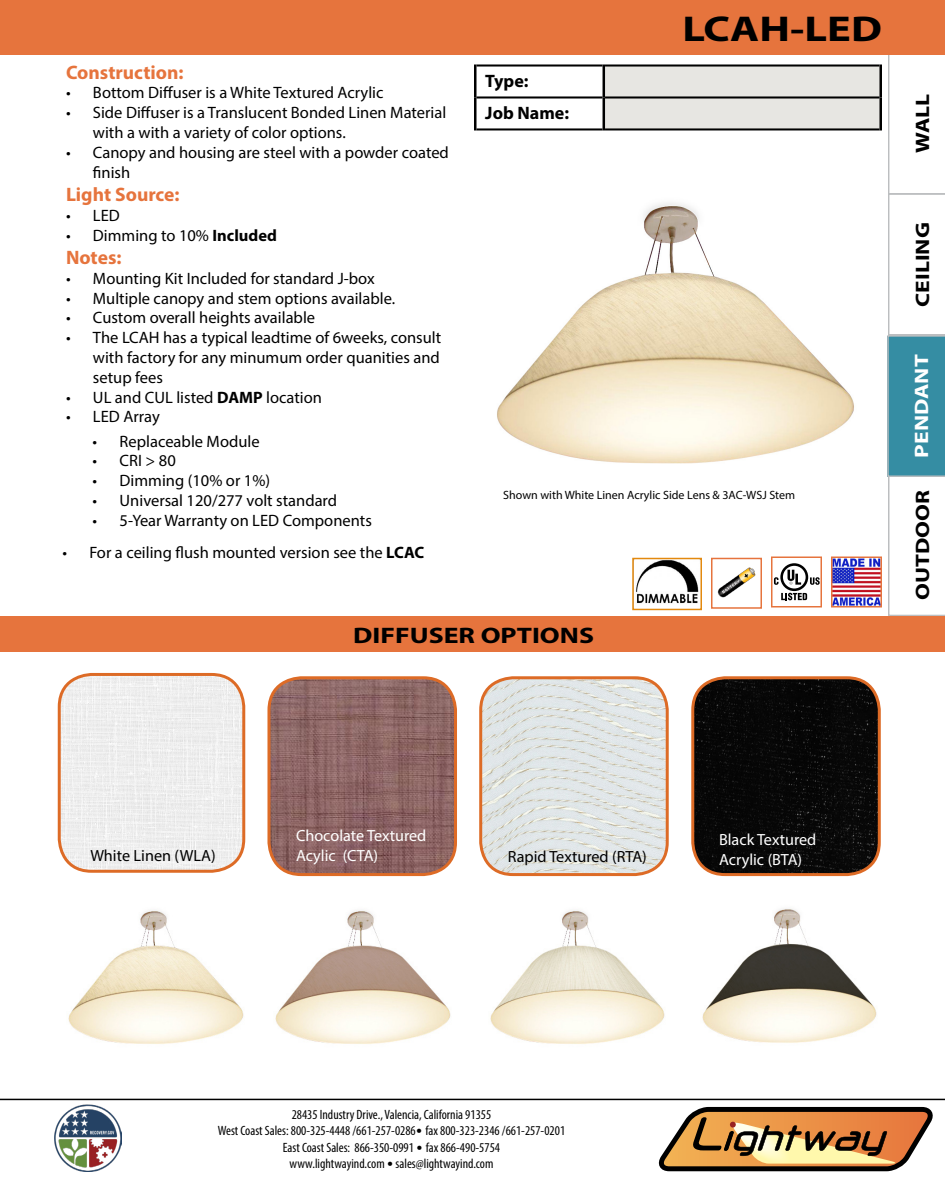
<style>
.page{position:relative;width:945px;height:1188px;background:#fff}
.page>*{position:absolute;margin:0;border:0;box-sizing:border-box;transform-origin:0 0}
.t1{font:700 36px "Myriad Pro";color:#000;scale:1.24 1}
.t2{font:700 22.5px "Myriad Pro";color:#000;scale:1.24 1}
.t3{font:700 19.5px "Myriad Pro";color:#e6743d}
.t4{font:700 19.5px "Myriad Pro";color:#000;scale:1.21 1}
.t5{font:700 19.5px "Myriad Pro";color:#fff;scale:1.21 1}
.t6{font:700 18px/32px "Myriad Pro";color:#000}
.t7{font:16.5px/19.8px "Myriad Pro";color:#000}
.t8{font:16.2px/19.5px "Myriad Pro";color:#fff}
.t9{font:16.2px "Myriad Pro";color:#000}
.t10{font:condensed 13.5px/16.2px "Myriad Pro";color:#000;text-align:center}
.t11{font:12px "Myriad Pro";color:#000}
.s1{font-weight:700}
.s2{font-family:"Calibri";font-stretch:normal}
</style>
<div class="page">
<div style="left:605px;top:67px;width:274px;height:61px;background:#e7e6e2"></div>
<hr style="left:477px;top:64px;width:126px;height:3px;background:#000">
<hr style="left:605px;top:64px;width:274px;height:3px;background:#000">
<hr style="left:477px;top:96px;width:126px;height:3px;background:#000">
<hr style="left:605px;top:96px;width:274px;height:3px;background:#000">
<hr style="left:477px;top:128px;width:126px;height:2px;background:#000">
<hr style="left:605px;top:128px;width:274px;height:2px;background:#000">
<hr style="left:474px;top:65px;width:3px;height:32px;background:#000">
<hr style="left:603px;top:65px;width:2px;height:32px;background:#000">
<hr style="left:879px;top:65px;width:3px;height:32px;background:#000">
<hr style="left:474px;top:97px;width:3px;height:33px;background:#000">
<hr style="left:603px;top:97px;width:2px;height:33px;background:#000">
<hr style="left:879px;top:97px;width:3px;height:33px;background:#000">
<div style="left:0;top:0;width:945px;height:54px;background:#e6743d"></div>
<div style="left:0;top:616px;width:945px;height:36px;background:#e6743d"></div>
<img style="left:59px;top:674px;width:185px;height:197px">
<div style="left:58px;top:673px;width:187px;height:200px;border:3px solid #dd6b26;border-radius:32px"></div>
<img style="left:271px;top:678px;width:185px;height:197px">
<div style="left:267px;top:676px;width:190px;height:200px;border:3px solid #dd6b26;border-radius:32px"></div>
<img style="left:481px;top:678px;width:186px;height:197px">
<div style="left:479px;top:676px;width:190px;height:200px;border:3px solid #dd6b26;border-radius:32px"></div>
<hr style="left:0;top:1099px;width:945px;height:1px;background:#000">
<img style="left:636px;top:561px;width:63px;height:43px">
<div style="left:632px;top:558px;width:70px;height:52px;border:2px solid #e3890e"></div>
<img style="left:717px;top:567px;width:39px;height:31px">
<div style="left:711px;top:558px;width:51px;height:51px;border:2px solid #e6743d"></div>
<img style="left:834px;top:559px;width:45px;height:46px">
<div style="left:831px;top:556px;width:51px;height:52px;border:2px solid #e6743d"></div>
<svg style="left:781px;top:593px;width:26px;height:7px"></svg>
<svg style="left:810px;top:577px;width:9px;height:8px"></svg>
<svg style="left:780px;top:563px;width:28px;height:28px"></svg>
<svg style="left:783px;top:566px;width:23px;height:23px"></svg>
<svg style="left:788px;top:570px;width:13px;height:15px"></svg>
<svg style="left:774px;top:577px;width:5px;height:8px"></svg>
<div style="left:771px;top:556px;width:51px;height:52px;border:2px solid #e6743d"></div>
<img style="left:693px;top:678px;width:186px;height:197px">
<div style="left:691px;top:676px;width:190px;height:200px;border:3px solid #dd6b26;border-radius:32px"></div>
<img style="left:68px;top:910px;width:176px;height:134px">
<img style="left:275px;top:910px;width:176px;height:134px">
<img style="left:490px;top:910px;width:175px;height:134px">
<img style="left:702px;top:908px;width:175px;height:135px">
<svg style="left:658px;top:1106px;width:275px;height:66px;background:#b2885c"></svg>
<img style="left:54px;top:1104px;width:68px;height:68px">
<img style="left:497px;top:203px;width:357px;height:261px">
<svg style="left:887px;top:54px;width:58px;height:562px"></svg>
<p class="t3" style="left:66px;top:59px;width:119px">Construction:</p>
<p class="t7" style="left:66px;top:83px;width:319px">• Bottom Diffuser is a White Textured Acrylic</p>
<p class="t7" style="left:93px;top:103px;width:355px;text-indent:-27px">• Side Diffuser is a Translucent Bonded Linen Material with a with a variety of color options.</p>
<p class="t7" style="left:93px;top:142px;width:357px;text-indent:-27px">• Canopy and housing are steel with a powder coated finish</p>
<p class="t3" style="left:66px;top:182px;width:115px">Light Source:</p>
<p class="t7" style="left:66px;top:205px;width:55px">• LED</p>
<p class="t7" style="left:66px;top:225px;width:212px">• Dimming to 10% <span class="s1">Included</span></p>
<p class="t3" style="left:66px;top:245px;width:57px">Notes:</p>
<p class="t7" style="left:66px;top:268px;width:310px">• Mounting Kit Included for standard J-box</p>
<p class="t7" style="left:66px;top:288px;width:331px">• Multiple canopy and stem options available.</p>
<p class="t7" style="left:66px;top:308px;width:251px">• Custom overall heights available</p>
<p class="t7" style="left:93px;top:328px;width:350px;text-align:justify;text-indent:-27px">• The LCAH has a typical leadtime of 6weeks, consult with factory for any minumum order quanities and setup fees</p>
<p class="t7" style="left:66px;top:387px;width:257px">• UL and CUL listed <span class="s1">DAMP</span> location</p>
<p class="t7" style="left:66px;top:407px;width:95px">• LED Array</p>
<p class="t7" style="left:93px;top:431px;width:168px">• Replaceable Module</p>
<p class="t7" style="left:93px;top:451px;width:85px">• CRI &gt; 80</p>
<p class="t7" style="left:93px;top:470px;width:179px">• Dimming (10% or 1%)</p>
<p class="t7" style="left:93px;top:490px;width:246px">• Universal 120/277 volt standard</p>
<p class="t7" style="left:93px;top:510px;width:281px">• 5-Year Warranty on LED Components</p>
<p class="t7" style="left:62px;top:543px;width:363px">• For a ceiling flush mounted version see the <span class="s1">LCAC</span></p>
<p class="t6" style="left:485px;top:65px;width:85px">Type:<br>Job Name:</p>
<h1 class="t1" style="left:682px;top:5px;width:163px">LCAH-LED</h1>
<p class="t11" style="left:503px;top:488px;width:293px">Shown with White Linen Acrylic Side Lens &amp; 3AC-WSJ Stem</p>
<h2 class="t2" style="left:353px;top:621px;width:196px">DIFFUSER OPTIONS</h2>
<p class="t4" style="left:910px;top:153px;width:50px;rotate:-90deg">WALL</p>
<p class="t4" style="left:910px;top:307px;width:71px;rotate:-90deg">CEILING</p>
<p class="t5" style="left:909px;top:458px;width:87px;rotate:-90deg">PENDANT</p>
<p class="t4" style="left:910px;top:600px;width:92px;rotate:-90deg">OUTDOOR</p>
<p class="t9" style="left:90px;top:845px;width:127px">White Linen (WLA)</p>
<p class="t8" style="left:296px;top:826px;width:132px">Chocolate Textured<br>Acylic (CTA)</p>
<p class="t9" style="left:508px;top:847px;width:141px">Rapid Textured (RTA)</p>
<p class="t8" style="left:719px;top:830px;width:99px">Black Textured<br>Acrylic (BTA)</p>
<p class="t10" style="left:218px;top:1107px;width:349px">28435 Industry Drive., Valencia, California 91355<br>West Coast Sales: 800-325-4448 /661-257-0286<span class="s2">•</span> fax 800-323-2346 /661-257-0201<br>East Coast Sales: 866-350-0991 <span class="s2">•</span> fax 866-490-5754<br>www.lightwayind.com <span class="s2">•</span> sales@lightwayind.com</p>
</div>
